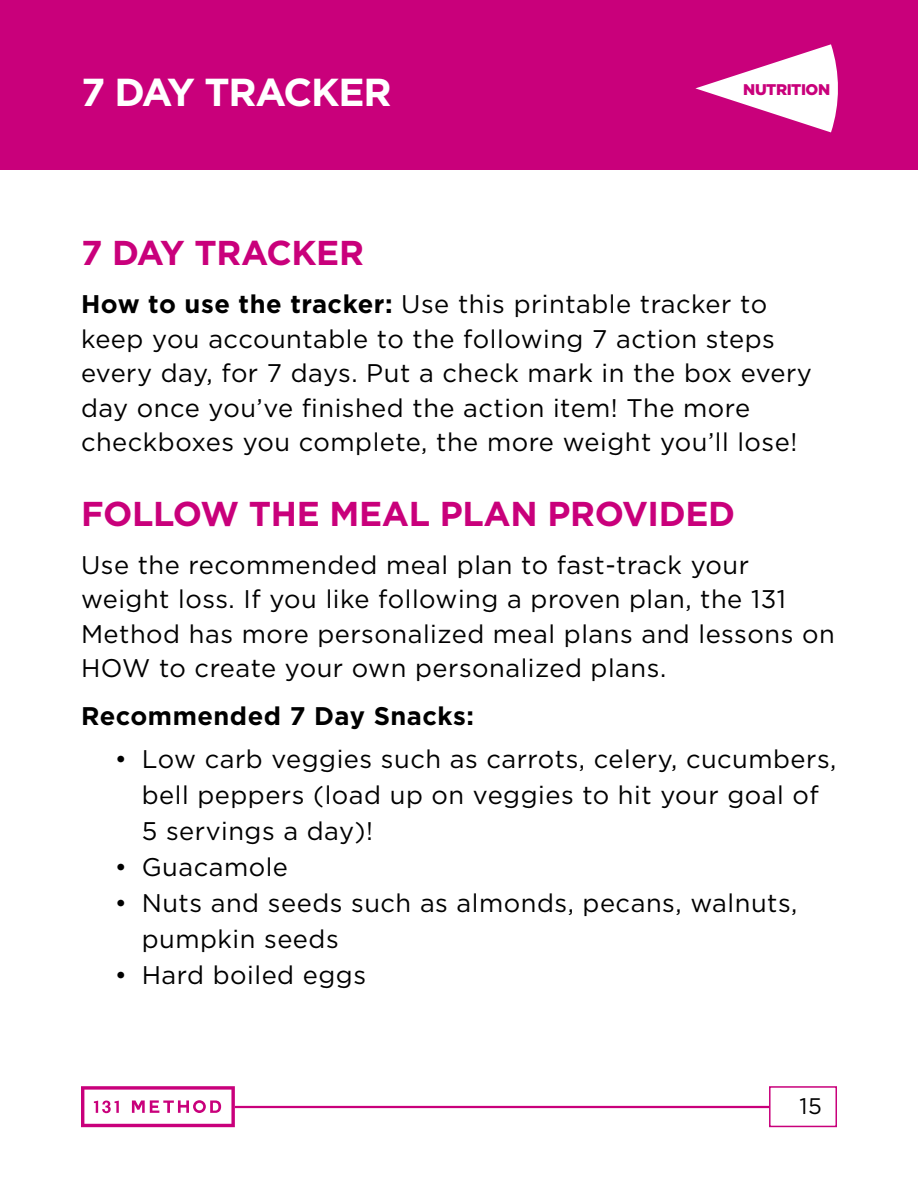
<style>
.page{position:relative;width:918px;height:1188px;background:#fff}
.page>*{position:absolute;margin:0;border:0;box-sizing:border-box;transform-origin:0 0}
.t1{font:700 39px "Gotham";letter-spacing:-.03em;color:#fff}
.t2{font:700 34.5px "Gotham";letter-spacing:-.01em;color:#c9007b}
.t3{font:25.5px/34.5px "Gotham";letter-spacing:.02em;color:#000}
.t4{font:700 25.5px "Gotham";letter-spacing:.02em;color:#000}
.t5{font:22.5px "Gotham";color:#000}
.t6{font:900 15.45px "Gotham";letter-spacing:-.03em;color:#c9007b}
.s1{font-weight:700}
</style>
<div class="page">
<div style="left:0;top:0;width:918px;height:170px;background:#c9007b"></div>
<hr style="left:235px;top:1106px;width:534px;height:2px;background:#c9007b">
<svg style="left:81px;top:1086px;width:154px;height:41px"></svg>
<div style="left:769px;top:1086px;width:68px;height:41px;border:2px solid #c9007b"></div>
<svg style="left:695px;top:44px;width:143px;height:88px"></svg>
<h1 class="t1" style="left:81px;top:67px;width:312px">7 DAY TRACKER</h1>
<p class="t6" style="left:743px;top:79px;width:88px">NUTRITION</p>
<h2 class="t2" style="left:81px;top:230px;width:285px">7 DAY TRACKER</h2>
<p class="t3" style="left:81px;top:287px;width:733px"><span class="s1">How to use the tracker:</span> Use this printable tracker to keep you accountable to the following 7 action steps every day, for 7 days. Put a check mark in the box every day once you’ve finished the action item! The more checkboxes you complete, the more weight you’ll lose!</p>
<h2 class="t2" style="left:81px;top:491px;width:656px">FOLLOW THE MEAL PLAN PROVIDED</h2>
<p class="t3" style="left:81px;top:547px;width:755px">Use the recommended meal plan to fast-track your weight loss. If you like following a proven plan, the 131<br>Method has more personalized meal plans and lessons on HOW to create your own personalized plans.</p>
<p class="t4" style="left:81px;top:699px;width:395px">Recommended 7 Day Snacks:</p>
<p class="t3" style="left:142px;top:740px;width:696px;line-height:36px;text-indent:-27px">• Low carb veggies such as carrots, celery, cucumbers, bell peppers (load up on veggies to hit your goal of<br>5 servings a day)!</p>
<p class="t3" style="left:115px;top:849px;width:175px">• Guacamole</p>
<p class="t3" style="left:142px;top:884px;width:657px;line-height:36px;text-indent:-27px">• Nuts and seeds such as almonds, pecans, walnuts, pumpkin seeds</p>
<p class="t3" style="left:115px;top:957px;width:253px">• Hard boiled eggs</p>
<p class="t5" style="left:800px;top:1092px;width:24px">15</p>
</div>
